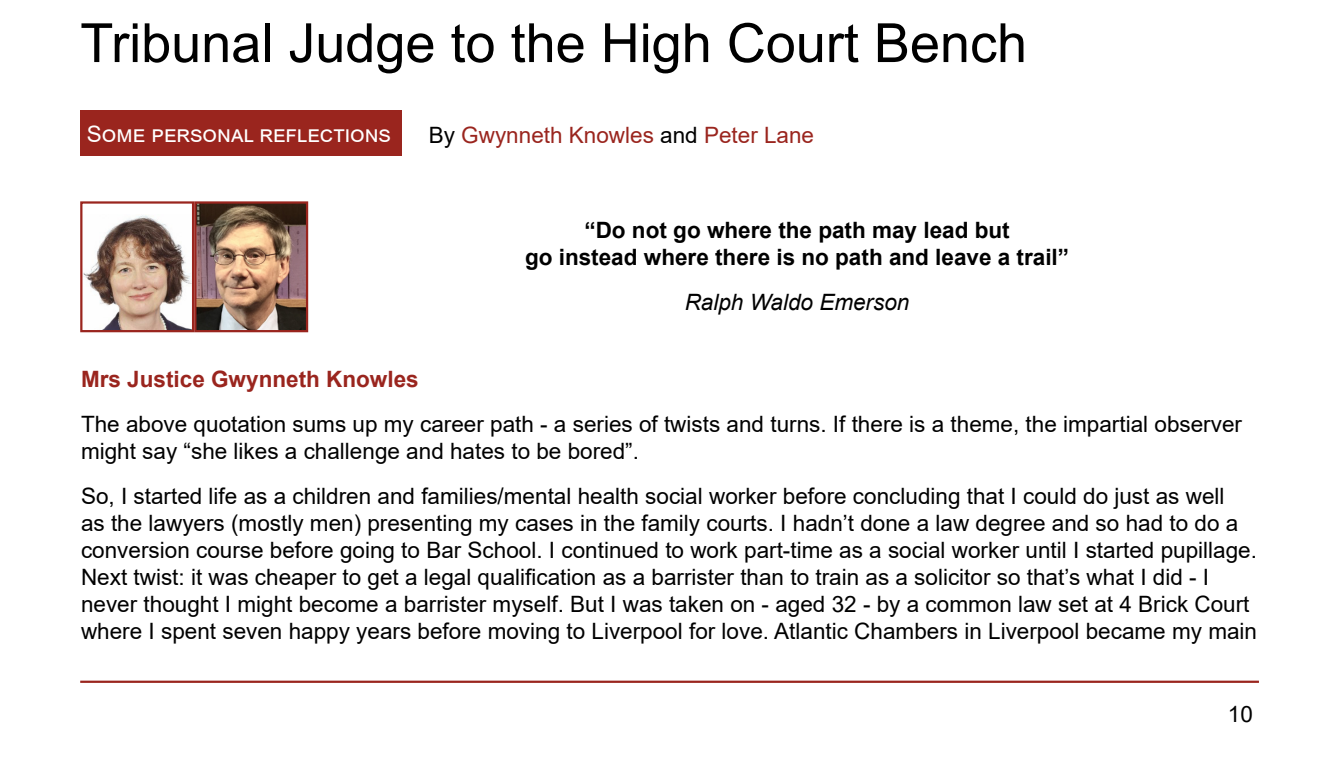
<style>
.page{position:relative;width:1340px;height:764px;background:#fff}
.page>*{position:absolute;margin:0;border:0;box-sizing:border-box;transform-origin:0 0}
.Heading_1__GE_imitat{font:54px "Arial MT2";color:#000}
.t1{font:22.5px/27px "Arial MT2";color:#000}
.t2{font:700 22.5px/27px "Arial";color:#000;text-align:center}
.Author_name__top_of{font:22.5px "Arial MT2";color:#9a251e}
.t3{font:700 22.5px "Arial";color:#9a251e}
.Key_Word__box{font:22.5px "Arial";color:#fff}
.t4{font:italic 22.5px "Arial";color:#000}
.s1{color:#000}
.s2{font-family:"Arial"}
</style>
<div class="page">
<hr style="left:80px;top:680px;width:1178px;height:2px;background:#9a251e">
<div style="left:80px;top:110px;width:322px;height:46px;background:#9a251e"></div>
<img style="left:197px;top:204px;width:108px;height:125px">
<div style="left:194px;top:201px;width:114px;height:131px;border:2px solid #9a251e"></div>
<img style="left:83px;top:215px;width:108px;height:114px">
<div style="left:80px;top:201px;width:114px;height:131px;border:2px solid #9a251e"></div>
<p class="Heading_1__GE_imitat" style="left:80px;top:6px;width:948px">Tribunal Judge to the High Court Bench</p>
<p class="Key_Word__box" style="left:87px;top:118px;width:305px">Some personal reflections</p>
<p class="Author_name__top_of" style="left:429px;top:119px;width:387px"><span class="s1">By</span> Gwynneth Knowles <span class="s1">and</span> Peter Lane</p>
<p class="t2" style="left:525px;top:217px;width:545px">“Do not go where the path may lead but<br>go instead where there is no path and leave a trail”</p>
<p class="t4" style="left:684px;top:287px;width:226px">Ralph Waldo Emerson</p>
<p class="t3" style="left:81px;top:362px;width:339px">Mrs Justice Gwynneth Knowles</p>
<p class="t1" style="left:81px;top:410px;width:1162px">The above quotation sums up my career path - a series of twists and turns. If there is a theme, the impartial observer <span class="s2">might say “she likes a challenge and hates to be bored”.</span></p>
<p class="t1" style="left:81px;top:482px;width:1177px"><span class="s2">So, I started life as a children and families/mental health social worker before concluding that I could do just as well<br></span>as the lawyers (mostly men) presenting my cases in the family courts. I hadn’t done a law degree and so had to do a conversion course before going to Bar School. I continued to work part-time as a social worker until I started pupillage.<br><span class="s2">Next twist: it was cheaper to get a legal qualification as a barrister than to train as a solicitor so that’s what I did - I </span>never thought I might become a barrister myself. But I was taken on - aged 32 - by a common law set at 4 Brick Court where I spent seven happy years before moving to Liverpool for love. Atlantic Chambers in Liverpool became my main</p>
<p class="t1" style="left:1227px;top:699px;width:27px">10</p>
</div>
